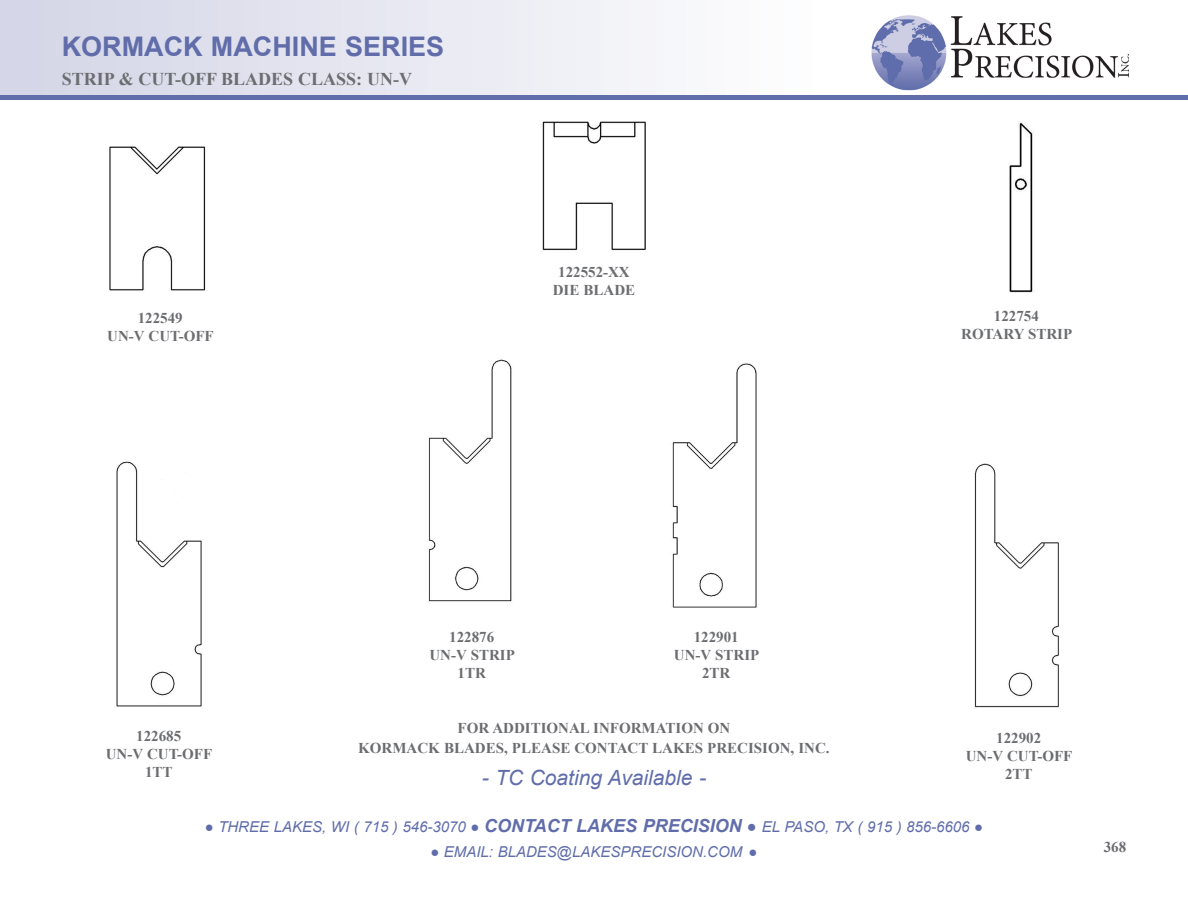
<style>
.page{position:relative;width:1188px;height:918px;background:#fff}
.page>*{position:absolute;margin:0;border:0;box-sizing:border-box;transform-origin:0 0}
.t1{font:700 27px "Arial";color:#606daa}
.t2{font:italic 21px "Arial";color:#606daa}
.t3{font:700 18px "Times New Roman";color:#6c6d70}
.t4{font:700 15px "Times New Roman";color:#6c6d70}
.t5{font:italic 15px "Arial";color:#606daa}
.s1{font-family:"Courier New";font-style:normal}
.s2{font-weight:700;font-size:18px}
.s3{font-family:"Courier New";font-style:normal;font-size:16.5px}
</style>
<div class="page">
<div style="left:0;top:0;width:858px;height:96px;background:linear-gradient(to right,#d3d5e6,#fff)"></div>
<hr style="left:0;top:96px;width:1188px;height:4px;background:#606daa">
<img style="left:871px;top:15px;width:258px;height:76px">
<img style="left:109px;top:146px;width:97px;height:145px">
<img style="left:116px;top:461px;width:86px;height:246px">
<img style="left:1009px;top:122px;width:25px;height:171px">
<img style="left:428px;top:359px;width:84px;height:243px">
<img style="left:974px;top:463px;width:85px;height:245px">
<img style="left:542px;top:121px;width:104px;height:130px">
<img style="left:672px;top:363px;width:85px;height:245px">
<p class="t1" style="left:62px;top:27px;width:384px">KORMACK MACHINE SERIES</p>
<p class="t3" style="left:62px;top:66px;width:352px">STRIP &amp; CUT-OFF BLADES CLASS: UN-V</p>
<p class="t4" style="left:138px;top:307px;width:46px">122549</p>
<p class="t4" style="left:107px;top:325px;width:108px">UN-V CUT-OFF</p>
<p class="t4" style="left:558px;top:262px;width:73px">122552-XX</p>
<p class="t4" style="left:553px;top:280px;width:84px">DIE BLADE</p>
<p class="t4" style="left:449px;top:626px;width:46px">122876</p>
<p class="t4" style="left:429px;top:644px;width:87px">UN-V STRIP</p>
<p class="t4" style="left:458px;top:662px;width:30px">1TR</p>
<p class="t4" style="left:694px;top:626px;width:46px">122901</p>
<p class="t4" style="left:674px;top:644px;width:87px">UN-V STRIP</p>
<p class="t4" style="left:702px;top:662px;width:30px">2TR</p>
<p class="t4" style="left:136px;top:726px;width:46px">122685</p>
<p class="t4" style="left:106px;top:744px;width:108px">UN-V CUT-OFF</p>
<p class="t4" style="left:145px;top:762px;width:29px">1TT</p>
<p class="t4" style="left:458px;top:717px;width:274px">FOR ADDITIONAL INFORMATION ON</p>
<p class="t4" style="left:358px;top:737px;width:473px">KORMACK BLADES, PLEASE CONTACT LAKES PRECISION, INC.</p>
<p class="t2" style="left:482px;top:764px;width:226px">- TC Coating Available -</p>
<p class="t4" style="left:994px;top:305px;width:46px">122754</p>
<p class="t4" style="left:961px;top:323px;width:113px">ROTARY STRIP</p>
<p class="t4" style="left:996px;top:727px;width:46px">122902</p>
<p class="t4" style="left:966px;top:745px;width:108px">UN-V CUT-OFF</p>
<p class="t4" style="left:1005px;top:763px;width:29px">2TT</p>
<p class="t5" style="left:205px;top:817px;width:780px"><span class="s1">●</span> THREE LAKES, WI ( 715 ) 546-3070 <span class="s1">●</span> <span class="s2">CONTACT LAKES PRECISION</span> <span class="s3">●</span> EL PASO, TX ( 915 ) 856-6606 <span class="s1">●</span></p>
<p class="t5" style="left:430px;top:842px;width:329px"><span class="s1">●</span> EMAIL: BLADES@LAKESPRECISION.COM <span class="s1">●</span></p>
<p class="t4" style="left:1104px;top:836px;width:24px">368</p>
</div>
